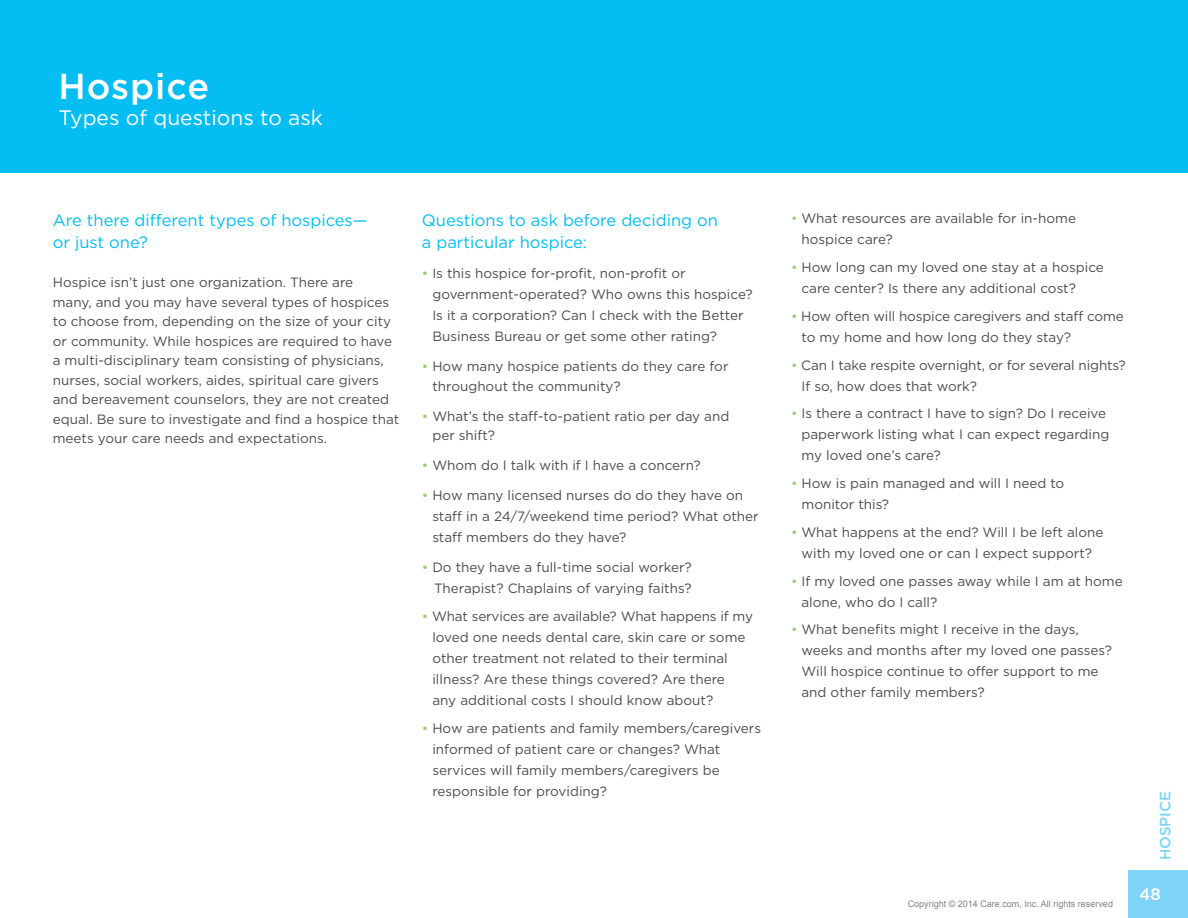
<style>
.page{position:relative;width:1188px;height:918px;background:#fff}
.page>*{position:absolute;margin:0;border:0;box-sizing:border-box;transform-origin:0 0}
.t1{font:500 36px "Gotham";letter-spacing:.025em;color:#fff}
.t2{font:21px "Gotham";color:#fff}
.t3{font:16.5px/22.5px "Gotham";color:#04bdf2}
.t4{font:500 16.5px "Gotham";color:#fff}
.t5{font:500 15px "Gotham";color:#7ed4f6}
.t6{font:13.5px/21px "Gotham";color:#4b4c4d}
.t7{font:9px "Arial";color:#808285}
.s1{color:#96cc72}
</style>
<div class="page">
<div style="left:1129px;top:870px;width:59px;height:48px;background:#7ed4f6"></div>
<div style="left:0;top:0;width:1188px;height:173px;background:#04bdf2"></div>
<h1 class="t1" style="left:58px;top:63px;width:152px">Hospice</h1>
<h2 class="t2" style="left:58px;top:104px;width:266px">Types of questions to ask</h2>
<p class="t3" style="left:53px;top:208px;width:316px">Are there different types of hospices— or just one?</p>
<p class="t6" style="left:53px;top:272px;width:348px;line-height:19.5px">Hospice isn’t just one organization. There are<br>many, and you may have several types of hospices to choose from, depending on the size of your city or community. While hospices are required to have a multi-disciplinary team consisting of physicians, nurses, social workers, aides, spiritual care givers and bereavement counselors, they are not created equal. Be sure to investigate and find a hospice that meets your care needs and expectations.</p>
<p class="t3" style="left:422px;top:208px;width:298px">Questions to ask before deciding on a particular hospice:</p>
<p class="t6" style="left:432px;top:263px;width:322px;text-indent:-11px"><span class="s1">•</span> Is this hospice for-profit, non-profit or government-operated? Who owns this hospice?<br>Is it a corporation? Can I check with the Better Business Bureau or get some other rating?</p>
<p class="t6" style="left:432px;top:356px;width:298px;line-height:19.5px;text-indent:-11px"><span class="s1">•</span> How many hospice patients do they care for throughout the community?</p>
<p class="t6" style="left:432px;top:406px;width:298px;line-height:19.5px;text-indent:-11px"><span class="s1">•</span> What’s the staff-to-patient ratio per day and per shift?</p>
<p class="t6" style="left:422px;top:455px;width:280px"><span class="s1">•</span> Whom do I talk with if I have a concern?</p>
<p class="t6" style="left:432px;top:485px;width:328px;text-indent:-11px"><span class="s1">•</span> How many licensed nurses do do they have on staff in a 24/7/weekend time period? What other staff members do they have?</p>
<p class="t6" style="left:422px;top:557px;width:271px;text-align:right"><span class="s1">•</span> Do they have a full-time social worker?<br>Therapist? Chaplains of varying faiths?</p>
<p class="t6" style="left:432px;top:605px;width:322px;text-indent:-11px"><span class="s1">•</span> What services are available? What happens if my loved one needs dental care, skin care or some other treatment not related to their terminal illness? Are these things covered? Are there<br>any additional costs I should know about?</p>
<p class="t6" style="left:432px;top:717px;width:330px;text-indent:-11px"><span class="s1">•</span> How are patients and family members/caregivers informed of patient care or changes? What services will family members/caregivers be responsible for providing?</p>
<p class="t6" style="left:802px;top:208px;width:276px;text-indent:-11px"><span class="s1">•</span> What resources are available for in-home hospice care?</p>
<p class="t6" style="left:802px;top:256px;width:304px;text-indent:-11px"><span class="s1">•</span> How long can my loved one stay at a hospice care center? Is there any additional cost?</p>
<p class="t6" style="left:802px;top:305px;width:324px;text-indent:-11px"><span class="s1">•</span> How often will hospice caregivers and staff come to my home and how long do they stay?</p>
<p class="t6" style="left:802px;top:354px;width:326px;text-indent:-11px"><span class="s1">•</span> Can I take respite overnight, or for several nights?<br>If so, how does that work?</p>
<p class="t6" style="left:802px;top:403px;width:309px;text-indent:-11px"><span class="s1">•</span> Is there a contract I have to sign? Do I receive paperwork listing what I can expect regarding my loved one’s care?</p>
<p class="t6" style="left:802px;top:473px;width:264px;text-indent:-11px"><span class="s1">•</span> How is pain managed and will I need to monitor this?</p>
<p class="t6" style="left:791px;top:521px;width:314px;text-align:center"><span class="s1">•</span> What happens at the end? Will I be left alone with my loved one or can I expect support?</p>
<p class="t6" style="left:802px;top:570px;width:323px;text-indent:-11px"><span class="s1">•</span> If my loved one passes away while I am at home alone, who do I call?</p>
<p class="t6" style="left:802px;top:619px;width:312px;text-indent:-11px"><span class="s1">•</span> What benefits might I receive in the days, weeks and months after my loved one passes?<br>Will hospice continue to offer support to me and other family members?</p>
<p class="t7" style="left:908px;top:898px;width:207px">Copyright © 2014 Care.com, Inc. All rights reserved</p>
<p class="t5" style="left:1155px;top:860px;width:71px;rotate:-90deg">HOSPICE</p>
<p class="t4" style="left:1139px;top:884px;width:23px">48</p>
</div>
